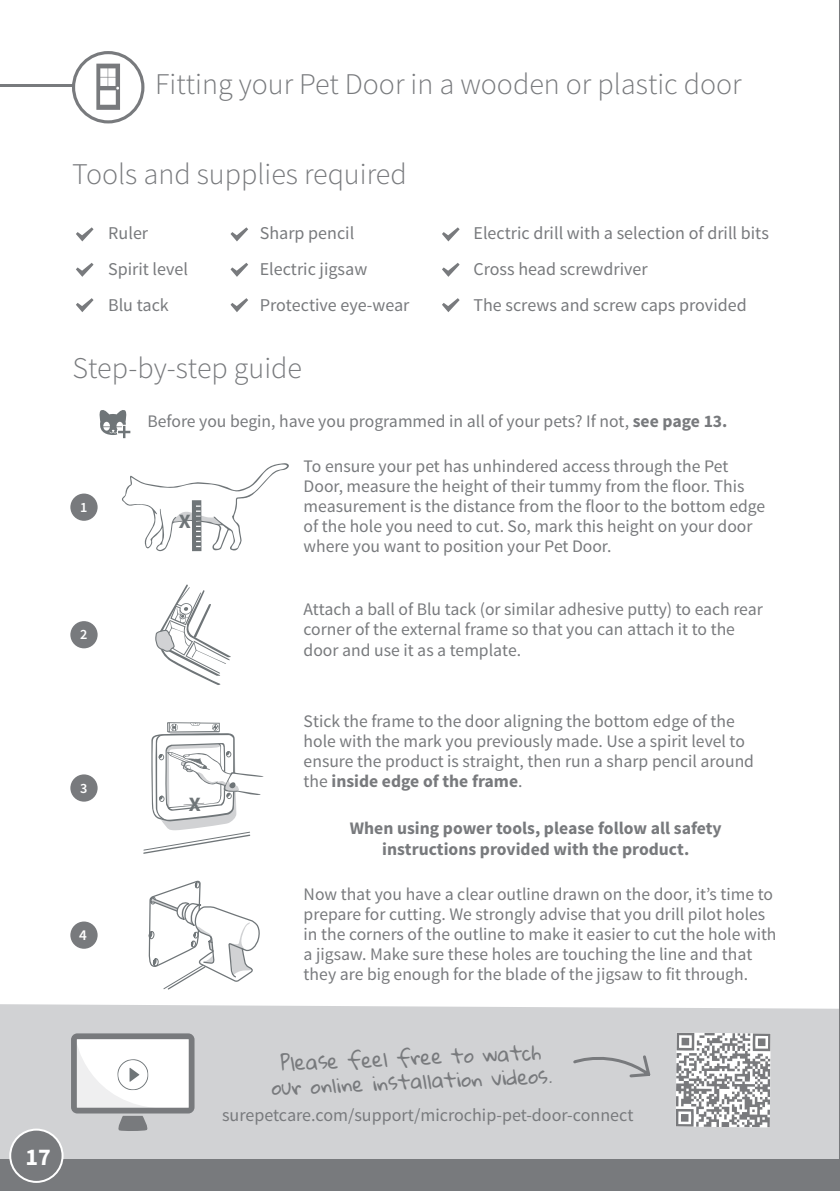
<style>
.page{position:relative;width:840px;height:1191px;background:#fff}
.page>*{position:absolute;margin:0;border:0;box-sizing:border-box;transform-origin:0 0}
.t1{font:300 30px "Source Sans Pro";color:#787a7d}
.t2{font:700 24px "Source Sans Pro";color:#fff}
.t3{font:700 20.4px "Source Sans Pro";color:#6f7578;scale:1.04 1}
.t4{font:18px "Source Sans Pro";color:#787a7d}
.t5{font:18px "Gloria Hallelujah";color:#787a7d}
.t6{font:17.6px/20px "Source Sans Pro";color:#787a7d}
.t7{font:700 17.6px/21.2px "Source Sans Pro";color:#787a7d;text-align:center}
.t8{font:600 15px "Source Sans Pro";color:#fff}
.t9{font:600 14.2px "Source Sans Pro";color:#fff}
.s1{font-weight:700}
</style>
<div class="page">
<div style="left:0;top:1083px;width:839px;height:76px;background:#d1d2d4"></div>
<div style="left:0;top:1159px;width:839px;height:32px;background:#787a7d"></div>
<div style="left:10px;top:1129px;width:52px;height:52px;background:#787a7d;border-radius:50%"></div>
<div style="left:9px;top:1128px;width:54px;height:54px;border:2px solid #fff;border-radius:50%"></div>
<div style="left:0;top:1004px;width:838px;height:79px;background:#d1d2d4"></div>
<hr style="left:0;top:85px;width:73px;height:2px;background:#787a7d">
<div style="left:72px;top:51px;width:72px;height:72px;border:3px solid #787a7d;border-radius:50%"></div>
<svg style="left:76px;top:227px;width:17px;height:14px"></svg>
<svg style="left:76px;top:263px;width:17px;height:14px"></svg>
<svg style="left:76px;top:298px;width:17px;height:14px"></svg>
<svg style="left:230px;top:227px;width:18px;height:14px"></svg>
<svg style="left:230px;top:263px;width:18px;height:14px"></svg>
<svg style="left:442px;top:227px;width:17px;height:14px"></svg>
<svg style="left:442px;top:263px;width:17px;height:14px"></svg>
<svg style="left:442px;top:298px;width:17px;height:14px"></svg>
<svg style="left:230px;top:298px;width:18px;height:14px"></svg>
<div style="left:70px;top:621px;width:28px;height:27px;background:#787a7d;border-radius:50%"></div>
<div style="left:70px;top:774px;width:28px;height:27px;background:#787a7d;border-radius:50%"></div>
<svg style="left:155px;top:584px;width:76px;height:101px"></svg>
<svg style="left:99px;top:410px;width:31px;height:28px"></svg>
<svg style="left:96px;top:64px;width:24px;height:46px"></svg>
<svg style="left:675px;top:1032px;width:95px;height:95px"></svg>
<svg style="left:571px;top:1048px;width:82px;height:33px;background:#c5c6c8"></svg>
<div style="left:70px;top:493px;width:28px;height:28px;background:#787a7d;border-radius:50%"></div>
<svg style="left:122px;top:463px;width:167px;height:88px"></svg>
<svg style="left:143px;top:722px;width:120px;height:132px"></svg>
<svg style="left:71px;top:880px;width:189px;height:251px"></svg>
<hr style="left:838px;top:0;width:1px;height:1191px;background:#787a7d">
<p class="t1" style="left:155px;top:66px;width:587px">Fitting your Pet Door in a wooden or plastic door</p>
<p class="t1" style="left:72px;top:155px;width:336px">Tools and supplies required</p>
<p class="t4" style="left:108px;top:221px;width:42px">Ruler</p>
<p class="t4" style="left:108px;top:257px;width:81px">Spirit level</p>
<p class="t4" style="left:108px;top:293px;width:62px">Blu tack</p>
<p class="t4" style="left:259px;top:221px;width:96px">Sharp pencil</p>
<p class="t4" style="left:259px;top:257px;width:109px">Electric jigsaw</p>
<p class="t4" style="left:259px;top:293px;width:151px">Protective eye-wear</p>
<p class="t1" style="left:72px;top:350px;width:231px">Step-by-step guide</p>
<p class="t4" style="left:473px;top:221px;width:297px">Electric drill with a selection of drill bits</p>
<p class="t4" style="left:473px;top:257px;width:175px">Cross head screwdriver</p>
<p class="t4" style="left:473px;top:293px;width:274px">The screws and screw caps provided</p>
<p class="t9" style="left:80px;top:498px;width:9px">1</p>
<p class="t9" style="left:80px;top:625px;width:9px">2</p>
<p class="t9" style="left:80px;top:779px;width:9px">3</p>
<p class="t8" style="left:79px;top:925px;width:9px">4</p>
<p class="t6" style="left:147px;top:412px;width:581px">Before you begin, have you programmed in all of your pets? If not, <span class="s1">see page 13.</span></p>
<p class="t3" style="left:179px;top:508px;width:13px">X</p>
<p class="t3" style="left:189px;top:791px;width:13px">X</p>
<p class="t6" style="left:303px;top:456px;width:463px">To ensure your pet has unhindered access through the Pet Door, measure the height of their tummy from the floor. This measurement is the distance from the floor to the bottom edge of the hole you need to cut. So, mark this height on your door where you want to position your Pet Door.</p>
<p class="t6" style="left:303px;top:599px;width:460px">Attach a ball of Blu tack (or similar adhesive putty) to each rear corner of the external frame so that you can attach it to the door and use it as a template.</p>
<p class="t6" style="left:303px;top:711px;width:451px">Stick the frame to the door aligning the bottom edge of the hole with the mark you previously made. Use a spirit level to ensure the product is straight, then run a sharp pencil around the <span class="s1">inside edge of the frame</span>.</p>
<p class="t7" style="left:350px;top:818px;width:373px">When using power tools, please follow all safety instructions provided with the product.</p>
<p class="t6" style="left:303px;top:884px;width:474px">Now that you have a clear outline drawn on the door, it’s time to prepare for cutting. We strongly advise that you drill pilot holes in the corners of the outline to make it easier to cut the hole with a jigsaw. Make sure these holes are touching the line and that they are big enough for the blade of the jigsaw to fit through.</p>
<h2 class="t2" style="left:25px;top:1141px;width:27px">17</h2>
<p class="t5" style="left:280px;top:1055px;width:262px;rotate:-3deg">Please feel free to watch</p>
<p class="t5" style="left:271px;top:1080px;width:282px;rotate:-3deg">our online installation videos.</p>
<p class="t4" style="left:222px;top:1103px;width:413px">surepetcare.com/support/microchip-pet-door-connect</p>
</div>
